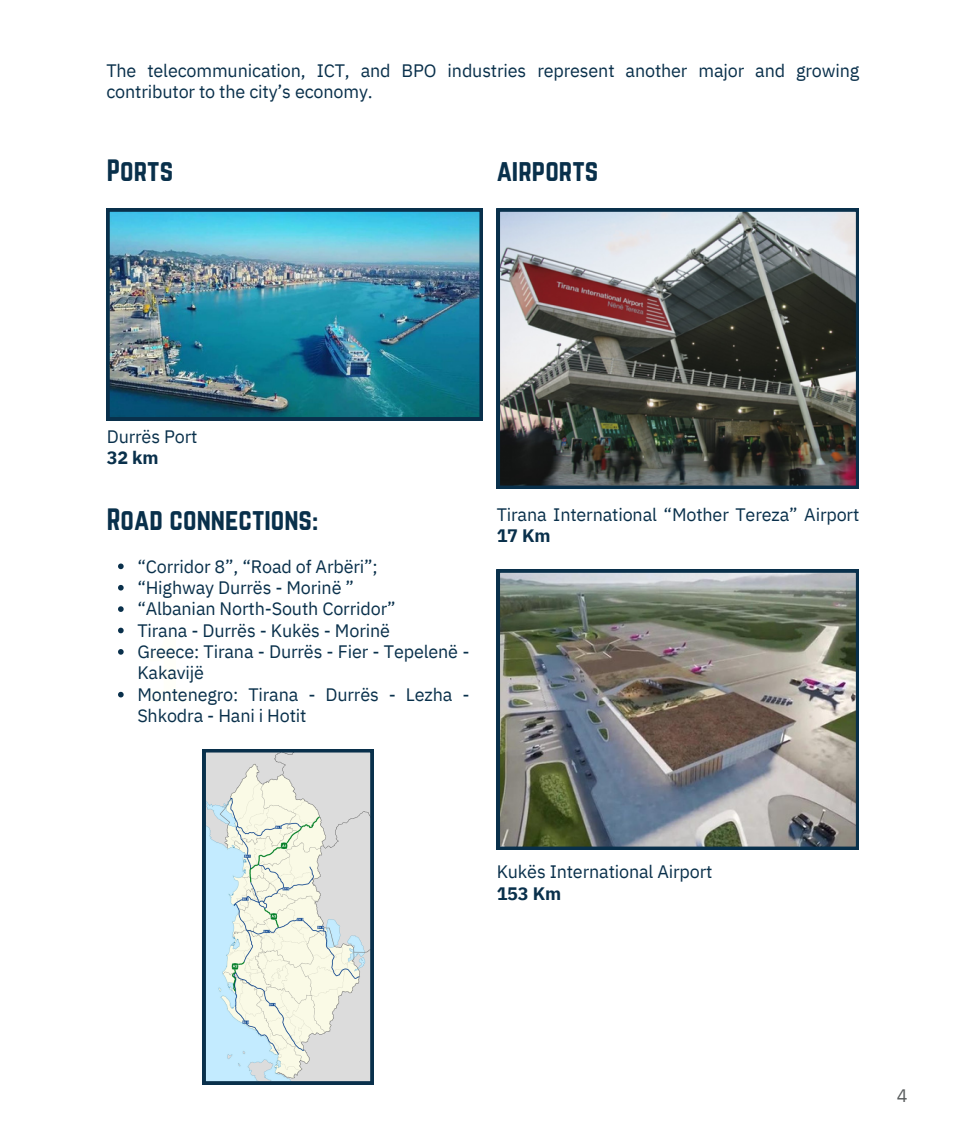
<style>
.page{position:relative;width:962px;height:1131px;background:#fff}
.page>*{position:absolute;margin:0;border:0;box-sizing:border-box;transform-origin:0 0}
.t1{font:27px "Norwester";color:#09304b}
.t2{font:18px/21.3px "IBM Plex Sans";letter-spacing:-.01em;color:#09304b}
.t3{font:700 18px "IBM Plex Sans";letter-spacing:-.01em;color:#09304b}
.t4{font:18px "IBM Plex Sans";color:#585c5d}
.s1{font-weight:700}
</style>
<div class="page">
<img style="left:106px;top:208px;width:377px;height:212px">
<img style="left:497px;top:208px;width:362px;height:280px">
<img style="left:497px;top:569px;width:362px;height:280px">
<svg style="left:203px;top:749px;width:171px;height:335px;background:#d2dcd9"></svg>
<svg style="left:118px;top:563px;width:6px;height:6px"></svg>
<svg style="left:118px;top:585px;width:6px;height:5px"></svg>
<svg style="left:118px;top:606px;width:6px;height:6px"></svg>
<svg style="left:118px;top:627px;width:6px;height:6px"></svg>
<svg style="left:118px;top:649px;width:6px;height:5px"></svg>
<svg style="left:118px;top:692px;width:6px;height:5px"></svg>
<p class="t2" style="left:106px;top:60px;width:754px">The telecommunication, ICT, and BPO industries represent another major and growing contributor to the city’s economy.</p>
<p class="t1" style="left:107px;top:154px;width:68px">Ports</p>
<p class="t1" style="left:497px;top:154px;width:103px">airports</p>
<p class="t2" style="left:107px;top:425px;width:92px">Durrës Port</p>
<h1 class="t3" style="left:107px;top:445px;width:53px">32 km</h1>
<p class="t1" style="left:107px;top:503px;width:213px">Road connections:</p>
<p class="t2" style="left:137px;top:555px;width:242px">“Corridor 8”, “Road of Arbëri”;</p>
<p class="t2" style="left:137px;top:576px;width:218px">“Highway Durrës - Morinë ”</p>
<p class="t2" style="left:137px;top:598px;width:260px">“Albanian North-South Corridor”</p>
<p class="t2" style="left:137px;top:619px;width:254px">Tirana - Durrës - Kukës - Morinë</p>
<p class="t2" style="left:137px;top:640px;width:334px">Greece: Tirana - Durrës - Fier - Tepelenë -<br>Kakavijë</p>
<p class="t2" style="left:137px;top:683px;width:334px">Montenegro: Tirana - Durrës - Lezha -<br>Shkodra - Hani i Hotit</p>
<p class="t2" style="left:497px;top:504px;width:364px">Tirana International “Mother Tereza” Airport<br><span class="s1">17 Km</span></p>
<p class="t2" style="left:497px;top:861px;width:217px">Kukës International Airport</p>
<p class="t3" style="left:497px;top:881px;width:66px">153 Km</p>
<p class="t4" style="left:897px;top:1083px;width:12px">4</p>
</div>
